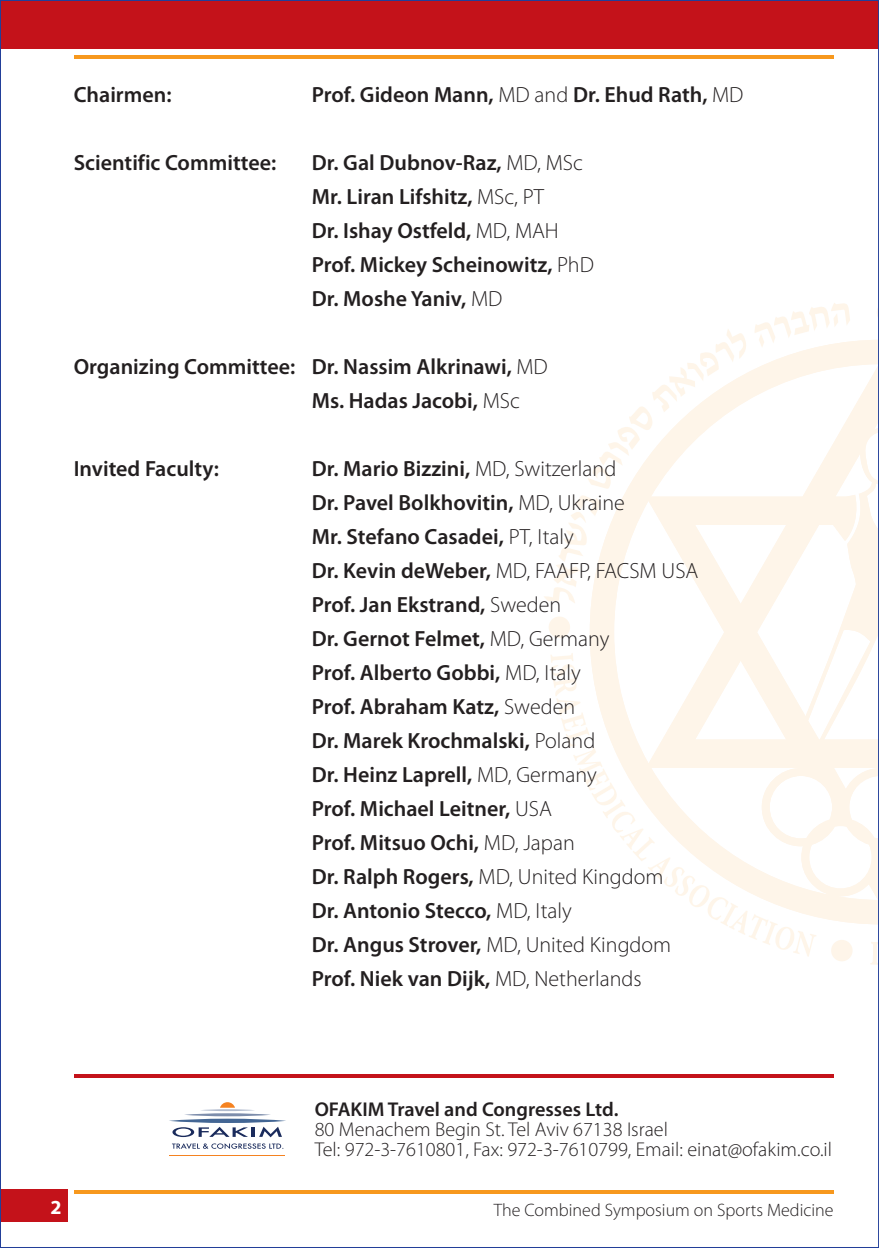
<style>
.page{position:relative;width:879px;height:1248px;background:#fff}
.page>*{position:absolute;margin:0;border:0;box-sizing:border-box;transform-origin:0 0}
.t1{font:600 22px/34px "Myriad Pro";color:#231f20}
.t2{font:300 20px/20px "Myriad Pro";color:#231f20}
.t3{font:600 20px "Myriad Pro";color:#231f20}
.t4{font:700 20px "Myriad Pro";color:#fff}
.t5{font:300 18px "Myriad Pro";color:#231f20}
.s1{font-weight:300}
</style>
<div class="page">
<svg style="left:550px;top:653px;width:266px;height:303px"></svg>
<svg style="left:544px;top:303px;width:306px;height:300px"></svg>
<div style="left:831px;top:939px;width:21px;height:22px;background:#fef5e9;border-radius:50%"></div>
<div style="left:548px;top:616px;width:22px;height:22px;background:#fef5e9;border-radius:50%"></div>
<svg style="left:590px;top:340px;width:280px;height:584px"></svg>
<hr style="left:74px;top:1190px;width:759px;height:3px;background:#f7981d">
<hr style="left:74px;top:55px;width:759px;height:4px;background:#f7981d">
<div style="left:0;top:1189px;width:68px;height:32px;background:#c4121a"></div>
<div style="left:0;top:0;width:879px;height:49px;background:#c4121a"></div>
<hr style="left:74px;top:1074px;width:759px;height:3px;background:#c4121a">
<svg style="left:172px;top:1126px;width:110px;height:11px"></svg>
<svg style="left:172px;top:1143px;width:111px;height:5px"></svg>
<hr style="left:170px;top:1154px;width:115px;height:1px;background:#f58220">
<svg style="left:169px;top:1118px;width:117px;height:4px"></svg>
<hr style="left:184px;top:1113px;width:87px;height:3px;background:#7d8dab;border-radius:50%">
<hr style="left:200px;top:1109px;width:55px;height:1px;background:#b1bbce;border-radius:50%">
<svg style="left:220px;top:1102px;width:15px;height:5px"></svg>
<svg style="left:870px;top:0;width:9px;height:1247px"></svg>
<p class="t1" style="left:74px;top:77px;width:99px">Chairmen:</p>
<p class="t1" style="left:312px;top:77px;width:433px">Prof. Gideon Mann, <span class="s1">MD and</span> Dr. Ehud Rath, <span class="s1">MD</span></p>
<p class="t1" style="left:74px;top:145px;width:204px">Scientific Committee:</p>
<p class="t1" style="left:312px;top:145px;width:284px">Dr. Gal Dubnov-Raz, <span class="s1">MD, MSc<br></span>Mr. Liran Lifshitz, <span class="s1">MSc, PT<br></span>Dr. Ishay Ostfeld, <span class="s1">MD, MAH<br></span>Prof. Mickey Scheinowitz, <span class="s1">PhD<br></span>Dr. Moshe Yaniv, <span class="s1">MD</span></p>
<p class="t1" style="left:312px;top:349px;width:237px;text-indent:-238px">Organizing Committee: Dr. Nassim Alkrinawi, <span class="s1">MD<br></span>Ms. Hadas Jacobi, <span class="s1">MSc</span></p>
<p class="t1" style="left:74px;top:451px;width:147px">Invited Faculty:</p>
<p class="t1" style="left:312px;top:451px;width:388px">Dr. Mario Bizzini, <span class="s1">MD, Switzerland<br></span>Dr. Pavel Bolkhovitin, <span class="s1">MD, Ukraine<br></span>Mr. Stefano Casadei, <span class="s1">PT, Italy<br></span>Dr. Kevin deWeber, <span class="s1">MD, FAAFP, FACSM USA<br></span>Prof. Jan Ekstrand, <span class="s1">Sweden<br></span>Dr. Gernot Felmet, <span class="s1">MD, Germany<br></span>Prof. Alberto Gobbi, <span class="s1">MD, Italy<br></span>Prof. Abraham Katz, <span class="s1">Sweden<br></span>Dr. Marek Krochmalski, <span class="s1">Poland<br></span>Dr. Heinz Laprell, <span class="s1">MD, Germany<br></span>Prof. Michael Leitner, <span class="s1">USA<br></span>Prof. Mitsuo Ochi, <span class="s1">MD, Japan<br></span>Dr. Ralph Rogers, <span class="s1">MD, United Kingdom<br></span>Dr. Antonio Stecco, <span class="s1">MD, Italy<br></span>Dr. Angus Strover, <span class="s1">MD, United Kingdom<br></span>Prof. Niek van Dijk, <span class="s1">MD, Netherlands</span></p>
<p class="t3" style="left:315px;top:1096px;width:305px">OFAKIM Travel and Congresses Ltd.</p>
<p class="t2" style="left:315px;top:1118px;width:519px">80 Menachem Begin St. Tel Aviv 67138 Israel<br>Tel: 972-3-7610801, Fax: 972-3-7610799, Email: einat@ofakim.co.il</p>
<p class="t4" style="left:51px;top:1193px;width:13px">2</p>
<p class="t5" style="left:494px;top:1199px;width:341px">The Combined Symposium on Sports Medicine</p>
</div>
